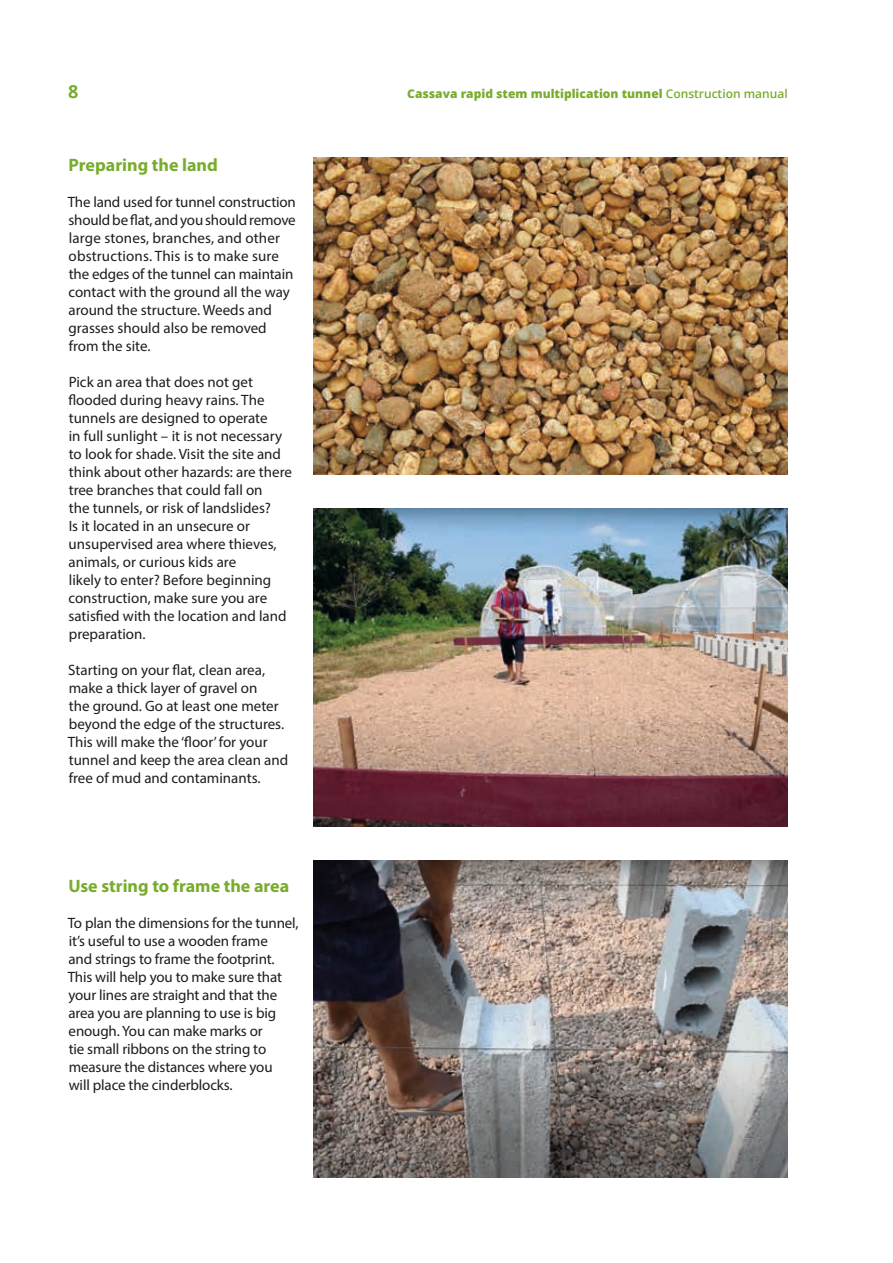
<style>
.page{position:relative;width:893px;height:1263px;background:#fff}
.page>*{position:absolute;margin:0;border:0;box-sizing:border-box;transform-origin:0 0}
.t1{font:700 18px "Myriad Pro";color:#79ac2c}
.t2{font:700 18px "Open Sans";color:#79ac2c}
.t3{font:15px/18px "Myriad Pro";color:#1d1d1b}
.t4{font:800 12px "Open Sans";color:#79ac2c}
.s1{font-weight:600}
</style>
<div class="page">
<img style="left:314px;top:509px;width:474px;height:317px">
<img style="left:314px;top:860px;width:474px;height:318px">
<img style="left:314px;top:157px;width:474px;height:318px">
<p class="t2" style="left:68px;top:79px;width:12px">8</p>
<p class="t4" style="left:407px;top:85px;width:382px">Cassava rapid stem multiplication tunnel <span class="s1">Construction manual</span></p>
<p class="t1" style="left:69px;top:153px;width:151px">Preparing the land</p>
<p class="t3" style="left:68px;top:193px;width:230px">The land used for tunnel construction should be flat, and you should remove large stones, branches, and other obstructions. This is to make sure the edges of the tunnel can maintain contact with the ground all the way around the structure. Weeds and grasses should also be removed from the site.</p>
<p class="t3" style="left:68px;top:373px;width:225px">Pick an area that does not get flooded during heavy rains. The tunnels are designed to operate<br>in full sunlight – it is not necessary to look for shade. Visit the site and think about other hazards: are there tree branches that could fall on<br>the tunnels, or risk of landslides?<br>Is it located in an unsecure or unsupervised area where thieves, animals, or curious kids are<br>likely to enter? Before beginning construction, make sure you are satisfied with the location and land preparation.</p>
<p class="t3" style="left:68px;top:661px;width:222px">Starting on your flat, clean area, make a thick layer of gravel on<br>the ground. Go at least one meter beyond the edge of the structures.<br>This will make the ‘floor’ for your tunnel and keep the area clean and free of mud and contaminants.</p>
<p class="t1" style="left:68px;top:874px;width:222px">Use string to frame the area</p>
<p class="t3" style="left:68px;top:913px;width:232px">To plan the dimensions for the tunnel, it’s useful to use a wooden frame<br>and strings to frame the footprint.<br>This will help you to make sure that your lines are straight and that the area you are planning to use is big enough. You can make marks or<br>tie small ribbons on the string to measure the distances where you<br>will place the cinderblocks.</p>
</div>
